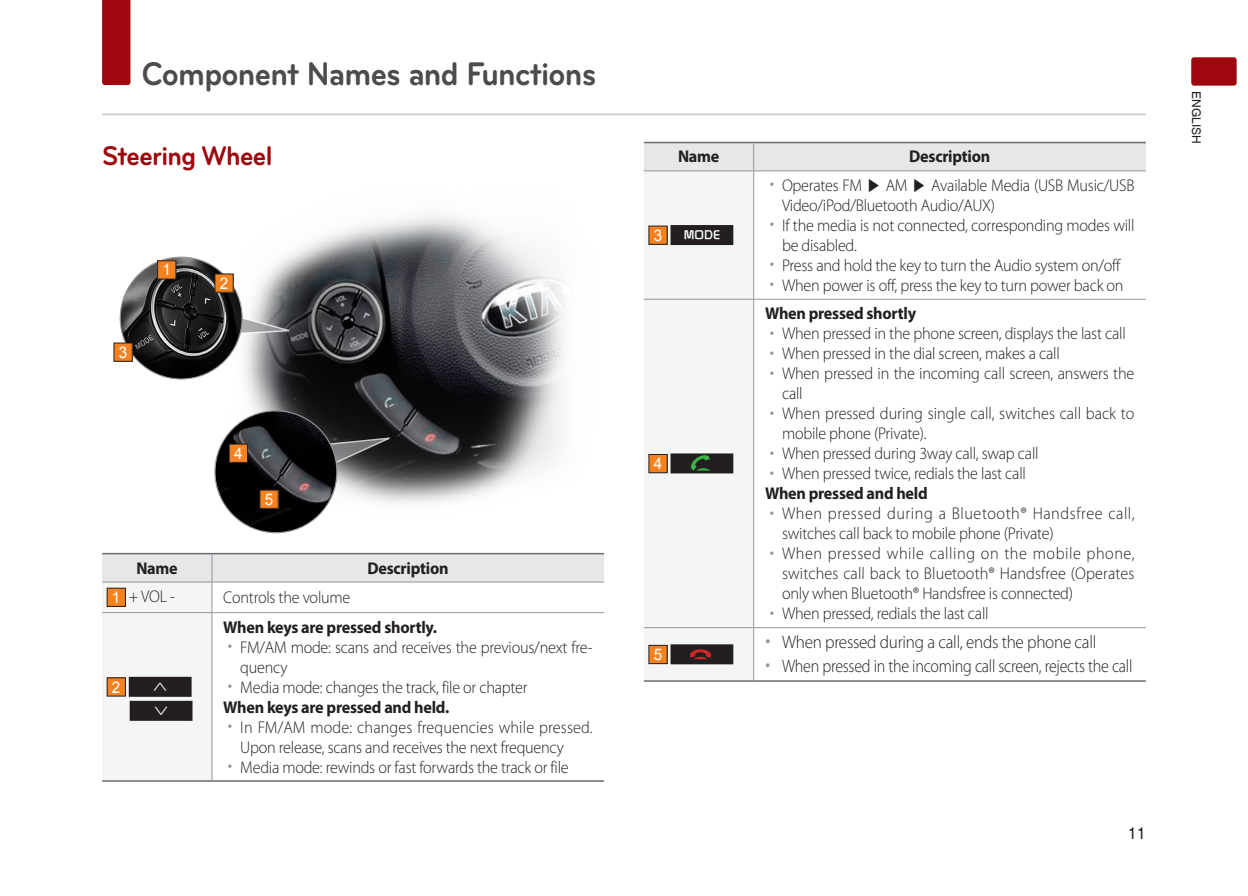
<style>
.page{position:relative;width:1248px;height:896px;background:#fff}
.page>*{position:absolute;margin:0;border:0;box-sizing:border-box;transform-origin:0 0}
.t1{font:700 34px "Bryant LG";letter-spacing:-.025em;color:#4b4c4d;scale:.93 1}
.중제목{font:700 28px "Bryant LG";letter-spacing:-.025em;color:#9d070d;scale:.93 1}
.t2{font:300 18px "Myriad Pro";letter-spacing:-.015em;color:#231f20;scale:.89 1}
.t3{font:300 18px "Myriad Pro";letter-spacing:-.015em;color:#231f20;scale:.95 1}
.표본문-영어{font:300 17px/20px "Myriad Pro";letter-spacing:-.015em;color:#231f20;scale:.95 1}
.표본문-영어_좌측_bold{font:700 17px "Myriad Pro";letter-spacing:-.015em;color:#231f20;scale:.95 1}
.표본문-영어-2{font:300 17px/20px "Myriad Pro";letter-spacing:.025em;color:#231f20;scale:.95 1}
.표본문-영어가운데{font:700 17px "Myriad Pro";letter-spacing:-.015em;color:#231f20;scale:.95 1}
.표본문-영어_좌측{font:300 17px "Myriad Pro";color:#231f20;scale:.95 1}
.도안번호{font:16px "Arial";color:#fff;scale:.95 1}
.t4{font:16px "YDIYGO330";color:#231f20}
.t5{font:12px "Helvetica";color:#231f20}
.t6{font:700 12px "Cube";color:#fff}
.t7{font:700 12px "Cube";color:#fff;scale:1.5 1}
.s1{font-family:"YDVYGO22";font-weight:400;font-size:16px;color:#939598}
.s2{font-family:"Adobe Myungjo Std";font-weight:500}
.s3{font-family:"Gulim";font-weight:400;font-size:16px;color:#939598}
</style>
<div class="page">
<hr style="left:102px;top:113px;width:1043px;height:2px;background:#d1d2d4">
<div style="left:102px;top:0;width:28px;height:85px;background:#9d070d"></div>
<div style="left:1191px;top:57px;width:45px;height:29px;background:#9d070d;border-radius:3px"></div>
<hr style="left:102px;top:553px;width:110px;height:1px;background:#6c6d70">
<hr style="left:212px;top:553px;width:392px;height:1px;background:#6c6d70">
<hr style="left:102px;top:780px;width:110px;height:2px;background:#6c6d70">
<hr style="left:212px;top:780px;width:392px;height:2px;background:#6c6d70">
<svg style="left:102px;top:554px;width:502px;height:227px"></svg>
<hr style="left:102px;top:582px;width:110px;height:1px;background:#939598">
<hr style="left:212px;top:582px;width:392px;height:1px;background:#939598">
<hr style="left:211px;top:582px;width:1px;height:30px;background:#939598">
<hr style="left:102px;top:612px;width:110px;height:1px;background:#939598">
<hr style="left:212px;top:612px;width:392px;height:1px;background:#939598">
<hr style="left:211px;top:613px;width:1px;height:167px;background:#939598">
<div style="left:107px;top:588px;width:18px;height:18px;background:#f58220"></div>
<div style="left:107px;top:588px;width:19px;height:19px;border:1px solid #231f20"></div>
<div style="left:107px;top:678px;width:18px;height:18px;background:#f58220"></div>
<div style="left:129px;top:677px;width:62px;height:19px;background:#231f20"></div>
<div style="left:130px;top:701px;width:62px;height:19px;background:#231f20"></div>
<div style="left:644px;top:171px;width:109px;height:509px;background:#f4f5f5"></div>
<hr style="left:643px;top:680px;width:110px;height:2px;background:#6c6d70">
<hr style="left:753px;top:680px;width:392px;height:2px;background:#6c6d70">
<svg style="left:643px;top:142px;width:502px;height:28px;background:#e0e1e3"></svg>
<hr style="left:643px;top:170px;width:110px;height:1px;background:#939598">
<hr style="left:753px;top:170px;width:392px;height:1px;background:#939598">
<hr style="left:753px;top:171px;width:1px;height:128px;background:#939598">
<hr style="left:643px;top:299px;width:110px;height:1px;background:#939598">
<hr style="left:753px;top:299px;width:392px;height:1px;background:#939598">
<hr style="left:753px;top:299px;width:1px;height:328px;background:#939598">
<hr style="left:643px;top:627px;width:110px;height:1px;background:#939598">
<hr style="left:753px;top:627px;width:392px;height:1px;background:#939598">
<hr style="left:753px;top:628px;width:1px;height:52px;background:#939598">
<div style="left:648px;top:226px;width:19px;height:18px;background:#f58220"></div>
<div style="left:671px;top:225px;width:61px;height:19px;background:#231f20"></div>
<div style="left:670px;top:225px;width:63px;height:20px;border:1px solid #231f20"></div>
<div style="left:648px;top:454px;width:19px;height:19px;background:#f58220"></div>
<div style="left:648px;top:454px;width:19px;height:19px;border:1px solid #231f20"></div>
<div style="left:671px;top:454px;width:61px;height:19px;background:#231f20"></div>
<svg style="left:691px;top:456px;width:19px;height:14px"></svg>
<div style="left:670px;top:454px;width:63px;height:19px;border:1px solid #231f20"></div>
<div style="left:648px;top:645px;width:19px;height:18px;background:#f58220"></div>
<div style="left:648px;top:645px;width:19px;height:19px;border:1px solid #231f20"></div>
<div style="left:671px;top:645px;width:61px;height:19px;background:#231f20"></div>
<svg style="left:690px;top:649px;width:21px;height:10px"></svg>
<div style="left:670px;top:644px;width:63px;height:20px;border:1px solid #231f20"></div>
<img style="left:184px;top:215px;width:420px;height:338px">
<svg style="left:239px;top:298px;width:51px;height:40px"></svg>
<img style="left:120px;top:257px;width:122px;height:122px;border-radius:61px">
<svg style="left:326px;top:436px;width:65px;height:43px;background:#5a5b5b"></svg>
<img style="left:215px;top:411px;width:122px;height:122px;border-radius:61px">
<div style="left:158px;top:261px;width:18px;height:18px;background:#f58220"></div>
<div style="left:157px;top:260px;width:19px;height:19px;border:1px solid #231f20"></div>
<div style="left:215px;top:274px;width:18px;height:18px;background:#f58220"></div>
<div style="left:214px;top:273px;width:20px;height:20px;border:1px solid #231f20"></div>
<div style="left:114px;top:343px;width:18px;height:18px;background:#f58220"></div>
<div style="left:113px;top:342px;width:20px;height:20px;border:1px solid #231f20"></div>
<div style="left:229px;top:444px;width:18px;height:18px;background:#f58220"></div>
<div style="left:229px;top:444px;width:19px;height:19px;border:1px solid #231f20"></div>
<div style="left:260px;top:490px;width:18px;height:18px;background:#f58220"></div>
<div style="left:259px;top:489px;width:19px;height:20px;border:1px solid #231f20"></div>
<h1 class="t1" style="left:142px;top:53px;width:490px">Component Names and Functions</h1>
<p class="중제목" style="left:102px;top:138px;width:185px">Steering Wheel</p>
<p class="도안번호" style="left:119px;top:342px;width:10px">3</p>
<p class="도안번호" style="left:162px;top:259px;width:10px">1</p>
<p class="도안번호" style="left:220px;top:272px;width:10px">2</p>
<p class="도안번호" style="left:234px;top:443px;width:10px">4</p>
<p class="도안번호" style="left:265px;top:489px;width:10px">5</p>
<p class="표본문-영어가운데" style="left:136px;top:557px;width:45px">Name</p>
<p class="표본문-영어가운데" style="left:367px;top:557px;width:87px">Description</p>
<p class="도안번호" style="left:112px;top:587px;width:10px">1</p>
<p class="표본문-영어_좌측" style="left:129px;top:586px;width:50px">+ VOL -</p>
<p class="표본문-영어" style="left:223px;top:587px;width:135px">Controls the volume</p>
<p class="도안번호" style="left:112px;top:676px;width:10px">2</p>
<p class="t7" style="left:152px;top:678px;width:12px">∧</p>
<p class="t7" style="left:153px;top:702px;width:12px">∨</p>
<p class="표본문-영어_좌측_bold" style="left:223px;top:616px;width:227px">When keys are pressed shortly.</p>
<p class="표본문-영어" style="left:240px;top:637px;width:372px;text-indent:-17px"><span class="s1">•</span> FM/AM mode: scans and receives the previous/next fre&shy;quency</p>
<p class="표본문-영어" style="left:223px;top:677px;width:322px"><span class="s1">•</span> Media mode: changes the track, file or chapter</p>
<p class="표본문-영어_좌측_bold" style="left:223px;top:696px;width:239px">When keys are pressed and held.</p>
<p class="표본문-영어" style="left:240px;top:717px;width:372px;text-indent:-17px"><span class="s1">•</span> In FM/AM mode: changes frequencies while pressed.<br>Upon release, scans and receives the next frequency</p>
<p class="표본문-영어" style="left:223px;top:757px;width:365px"><span class="s1">•</span> Media mode: rewinds or fast forwards the track or file</p>
<p class="표본문-영어가운데" style="left:678px;top:146px;width:45px">Name</p>
<p class="표본문-영어가운데" style="left:909px;top:146px;width:87px">Description</p>
<p class="도안번호" style="left:653px;top:225px;width:10px">3</p>
<p class="t6" style="left:683px;top:226px;width:38px">MODE</p>
<p class="도안번호" style="left:653px;top:453px;width:10px">4</p>
<p class="도안번호" style="left:653px;top:644px;width:10px">5</p>
<p class="표본문-영어" style="left:782px;top:175px;width:372px;text-indent:-17px"><span class="s1">•</span> Operates FM <span class="s2">▶</span> AM <span class="s2">▶</span> Available Media (USB Music/USB<br>Video/iPod/Bluetooth Audio/AUX)</p>
<p class="표본문-영어" style="left:782px;top:215px;width:372px;text-indent:-17px"><span class="s1">•</span> If the media is not connected, corresponding modes will be disabled.</p>
<p class="표본문-영어" style="left:765px;top:255px;width:375px"><span class="s1">•</span> Press and hold the key to turn the Audio system on/off</p>
<p class="표본문-영어" style="left:765px;top:275px;width:379px"><span class="s1">•</span> When power is off, press the key to turn power back on</p>
<p class="표본문-영어_좌측_bold" style="left:765px;top:302px;width:160px">When pressed shortly</p>
<p class="표본문-영어" style="left:765px;top:323px;width:381px"><span class="s1">•</span> When pressed in the phone screen, displays the last call</p>
<p class="표본문-영어" style="left:765px;top:343px;width:312px"><span class="s1">•</span> When pressed in the dial screen, makes a call</p>
<p class="표본문-영어" style="left:782px;top:363px;width:372px;text-indent:-17px"><span class="s1">•</span> When pressed in the incoming call screen, answers the call</p>
<p class="표본문-영어" style="left:782px;top:403px;width:372px;text-indent:-17px"><span class="s1">•</span> When pressed during single call, switches call back to mobile phone (Private).</p>
<p class="표본문-영어" style="left:765px;top:443px;width:289px"><span class="s1">•</span> When pressed during 3way call, swap call</p>
<p class="표본문-영어" style="left:765px;top:463px;width:276px"><span class="s1">•</span> When pressed twice, redials the last call</p>
<p class="표본문-영어_좌측_bold" style="left:765px;top:482px;width:173px">When pressed and held</p>
<p class="표본문-영어-2" style="left:782px;top:503px;width:372px;text-indent:-17px"><span class="s1">•</span> When pressed during a Bluetooth® Handsfree call, switches call back to mobile phone (Private)</p>
<p class="표본문-영어" style="left:782px;top:543px;width:372px;text-align:justify;text-indent:-17px"><span class="s1">•</span> When pressed while calling on the mobile phone, switches call back to Bluetooth® Handsfree (Operates only when Bluetooth® Handsfree is connected)</p>
<p class="표본문-영어" style="left:765px;top:603px;width:237px"><span class="s1">•</span> When pressed, redials the last call</p>
<p class="t3" style="left:765px;top:631px;width:350px"><span class="s3">•</span> When pressed during a call, ends the phone call</p>
<p class="t2" style="left:765px;top:655px;width:414px"><span class="s3">•</span> When pressed in the incoming call screen, rejects the call</p>
<p class="t5" style="left:1202px;top:91px;width:54px;rotate:90deg">ENGLISH</p>
<p class="t4" style="left:1127px;top:824px;width:19px">11</p>
</div>
